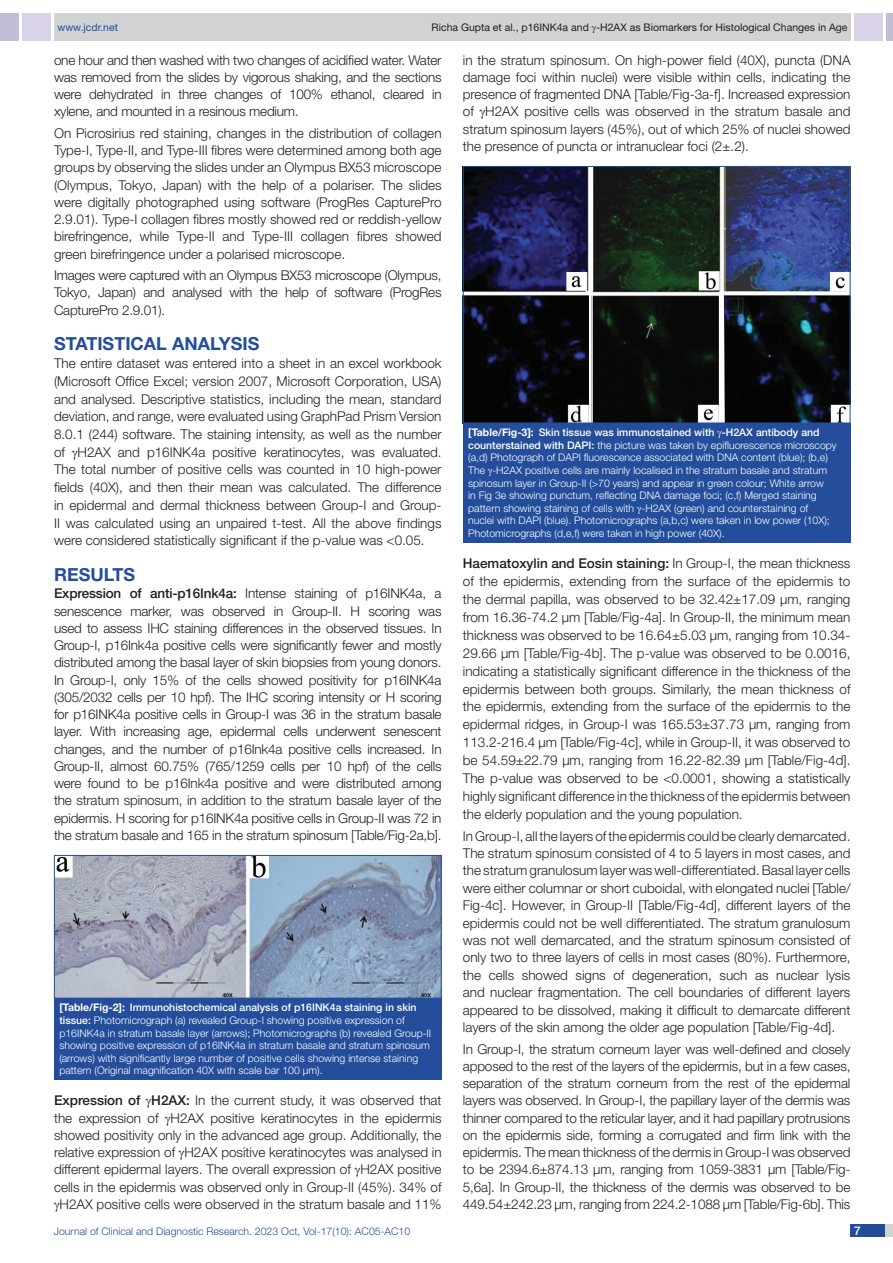
<style>
.page{position:relative;width:893px;height:1263px;background:#fff}
.page>*{position:absolute;margin:0;border:0;box-sizing:border-box;transform-origin:0 0}
.Heading{font:700 18px "Helvetica Neue";color:#244e9b}
.Body_text{font:300 13.5px/17.2px "Helvetica Neue";color:#231f20;text-align:justify}
.t1{font:500 12px "Helvetica Neue";color:#fff}
.TABLE_FIG{font:300 10.5px/12.6px "Helvetica Neue";color:#fff}
.t2{font:10.5px "Helvetica Neue";color:#231f20}
.t3{font:300 10.5px "Helvetica Neue";color:#244e9b}
.t4{font:10.5px "Helvetica Neue";color:#244e9b}
.s1{font-weight:500}
.s2{font-weight:700}
</style>
<div class="page">
<div style="left:54px;top:13px;width:796px;height:28px;background:#d1d2d4"></div>
<div style="left:0;top:13px;width:19px;height:28px;background:#c2bed7"></div>
<div style="left:22px;top:13px;width:29px;height:28px;background:#d9d2e8"></div>
<div style="left:886px;top:13px;width:7px;height:28px;background:#c2bed7"></div>
<div style="left:854px;top:13px;width:29px;height:28px;background:#d9d2e8"></div>
<div style="left:850px;top:1224px;width:43px;height:13px;background:#d1d2d4"></div>
<div style="left:850px;top:1224px;width:35px;height:13px;background:#214c99"></div>
<img style="left:56px;top:857px;width:384px;height:139px">
<div style="left:54px;top:855px;width:388px;height:143px;border:1px solid #244e9b"></div>
<div style="left:54px;top:998px;width:388px;height:82px;background:#244e9b"></div>
<img style="left:465px;top:168px;width:383px;height:253px">
<div style="left:463px;top:166px;width:387px;height:257px;border:1px solid #244e9b"></div>
<div style="left:463px;top:423px;width:387px;height:119px;background:#244e9b"></div>
<p class="t4" style="left:57px;top:21px;width:62px">www.jcdr.net</p>
<p class="t2" style="left:431px;top:21px;width:418px">Richa Gupta et al., p16INK4a and -H2AX as Biomarkers for Histological Changes in Age</p>
<p class="Body_text" style="left:54px;top:51px;width:389px">one hour and then washed with two changes of acidified water. Water was removed from the slides by vigorous shaking, and the sections were dehydrated in three changes of 100% ethanol, cleared in xylene, and mounted in a resinous medium.</p>
<p class="Body_text" style="left:54px;top:124px;width:389px">On Picrosirius red staining, changes in the distribution of collagen Type-I, Type-II, and Type-III fibres were determined among both age groups by observing the slides under an Olympus BX53 microscope (Olympus, Tokyo, Japan) with the help of a polariser. The slides were digitally photographed using software (ProgRes CapturePro 2.9.01). Type-I collagen fibres mostly showed red or reddish-yellow birefringence, while Type-II and Type-III collagen fibres showed green birefringence under a polarised microscope.</p>
<p class="Body_text" style="left:54px;top:266px;width:389px">Images were captured with an Olympus BX53 microscope (Olympus, Tokyo, Japan) and analysed with the help of software (ProgRes CapturePro 2.9.01).</p>
<p class="Heading" style="left:54px;top:333px;width:207px">STATISTICAL ANALYSIS</p>
<p class="Body_text" style="left:54px;top:354px;width:389px;line-height:17.7px">The entire dataset was entered into a sheet in an excel workbook (Microsoft Office Excel; version 2007, Microsoft Corporation, USA) and analysed. Descriptive statistics, including the mean, standard deviation, and range, were evaluated using GraphPad Prism Version 8.0.1 (244) software. The staining intensity, as well as the number of H2AX and p16INK4a positive keratinocytes, was evaluated.<br>The total number of positive cells was counted in 10 high-power fields (40X), and then their mean was calculated. The difference in epidermal and dermal thickness between Group-I and Group-II was calculated using an unpaired t-test. All the above findings were considered statistically significant if the p-value was &lt;0.05.</p>
<p class="Heading" style="left:54px;top:563px;width:83px">RESULTS</p>
<p class="Body_text" style="left:54px;top:585px;width:389px"><span class="s1">Expression of anti-p16Ink4a:</span> Intense staining of p16INK4a, a senescence marker, was observed in Group-II. H scoring was used to assess IHC staining differences in the observed tissues. In Group-I, p16Ink4a positive cells were significantly fewer and mostly distributed among the basal layer of skin biopsies from young donors.<br>In Group-I, only 15% of the cells showed positivity for p16INK4a (305/2032 cells per 10 hpf). The IHC scoring intensity or H scoring for p16INK4a positive cells in Group-I was 36 in the stratum basale layer. With increasing age, epidermal cells underwent senescent changes, and the number of p16Ink4a positive cells increased. In Group-II, almost 60.75% (765/1259 cells per 10 hpf) of the cells were found to be p16Ink4a positive and were distributed among the stratum spinosum, in addition to the stratum basale layer of the epidermis. H scoring for p16INK4a positive cells in Group-II was 72 in the stratum basale and 165 in the stratum spinosum [Table/Fig-2a,b].</p>
<p class="TABLE_FIG" style="left:59px;top:1001px;width:373px"><span class="s2">[Table/Fig-2]:</span> <span class="s1">Immunohistochemical analysis of p16INK4a staining in skin tissue:</span> Photomicrograph (a) revealed Group-I showing positive expression of p16INK4a in stratum basale layer (arrows); Photomicrographs (b) revealed Group-II showing positive expression of p16INK4a in stratum basale and stratum spinosum (arrows) with significantly large number of positive cells showing intense staining pattern (Original magnification 40X with scale bar 100 µm).</p>
<p class="Body_text" style="left:54px;top:1091px;width:389px;text-align:center"><span class="s1">Expression of H2AX:</span> In the current study, it was observed that the expression of H2AX positive keratinocytes in the epidermis showed positivity only in the advanced age group. Additionally, the relative expression of H2AX positive keratinocytes was analysed in different epidermal layers. The overall expression of H2AX positive cells in the epidermis was observed only in Group-II (45%). 34% of H2AX positive cells were observed in the stratum basale and 11%</p>
<p class="Body_text" style="left:463px;top:51px;width:389px">in the stratum spinosum. On high-power field (40X), puncta (DNA damage foci within nuclei) were visible within cells, indicating the presence of fragmented DNA [Table/Fig-3a-f]. Increased expression of H2AX positive cells was observed in the stratum basale and stratum spinosum layers (45%), out of which 25% of nuclei showed the presence of puncta or intranuclear foci (2±.2).</p>
<p class="TABLE_FIG" style="left:468px;top:426px;width:370px"><span class="s2">[Table/Fig-3]:</span> <span class="s1">Skin tissue was immunostained with -H2AX antibody and counterstained with DAPI :</span> the picture was taken by epifluorescence microscopy (a,d) Photograph of DAPI fluorescence associated with DNA content (blue); (b,e)<br>The -H2AX positive cells are mainly localised in the stratum basale and stratum spinosum layer in Group-II (&gt;70 years) and appear in green colour; White arrow<br>in Fig 3e showing punctum, reflecting DNA damage foci; (c,f) Merged staining pattern showing staining of cells with -H2AX (green) and counterstaining of nuclei with DAPI (blue). Photomicrographs (a,b,c) were taken in low power (10X); Photomicrographs (d,e,f) were taken in high power (40X).</p>
<p class="Body_text" style="left:463px;top:554px;width:389px;line-height:17.9px"><span class="s1">Haematoxylin and Eosin staining:</span> In Group-I, the mean thickness of the epidermis, extending from the surface of the epidermis to the dermal papilla, was observed to be 32.42±17.09 μm, ranging from 16.36-74.2 μm [Table/Fig-4a]. In Group-II, the minimum mean thickness was observed to be 16.64±5.03 μm, ranging from 10.34- 29.66 μm [Table/Fig-4b]. The p-value was observed to be 0.0016, indicating a statistically significant difference in the thickness of the epidermis between both groups. Similarly, the mean thickness of the epidermis, extending from the surface of the epidermis to the epidermal ridges, in Group-I was 165.53±37.73 μm, ranging from 113.2-216.4 μm [Table/Fig-4c], while in Group-II, it was observed to be 54.59±22.79 μm, ranging from 16.22-82.39 μm [Table/Fig-4d].<br>The p-value was observed to be &lt;0.0001, showing a statistically highly significant difference in the thickness of the epidermis between the elderly population and the young population.</p>
<p class="Body_text" style="left:463px;top:827px;width:389px">In Group-I, all the layers of the epidermis could be clearly demarcated.<br>The stratum spinosum consisted of 4 to 5 layers in most cases, and the stratum granulosum layer was well-differentiated. Basal layer cells were either columnar or short cuboidal, with elongated nuclei [Table/ Fig-4c]. However, in Group-II [Table/Fig-4d], different layers of the epidermis could not be well differentiated. The stratum granulosum was not well demarcated, and the stratum spinosum consisted of only two to three layers of cells in most cases (80%). Furthermore, the cells showed signs of degeneration, such as nuclear lysis and nuclear fragmentation. The cell boundaries of different layers appeared to be dissolved, making it difficult to demarcate different layers of the skin among the older age population [Table/Fig-4d].</p>
<p class="Body_text" style="left:463px;top:1040px;width:389px">In Group-I, the stratum corneum layer was well-defined and closely apposed to the rest of the layers of the epidermis, but in a few cases, separation of the stratum corneum from the rest of the epidermal layers was observed. In Group-I, the papillary layer of the dermis was thinner compared to the reticular layer, and it had papillary protrusions on the epidermis side, forming a corrugated and firm link with the epidermis. The mean thickness of the dermis in Group-I was observed to be 2394.6±874.13 μm, ranging from 1059-3831 μm [Table/Fig-5,6a]. In Group-II, the thickness of the dermis was observed to be 449.54±242.23 μm, ranging from 224.2-1088 μm [Table/Fig-6b]. This</p>
<p class="t3" style="left:54px;top:1225px;width:358px">Journal of Clinical and Diagnostic Research. 2023 Oct, Vol-17(10): AC05-AC10</p>
<p class="t1" style="left:854px;top:1223px;width:8px">7</p>
</div>
